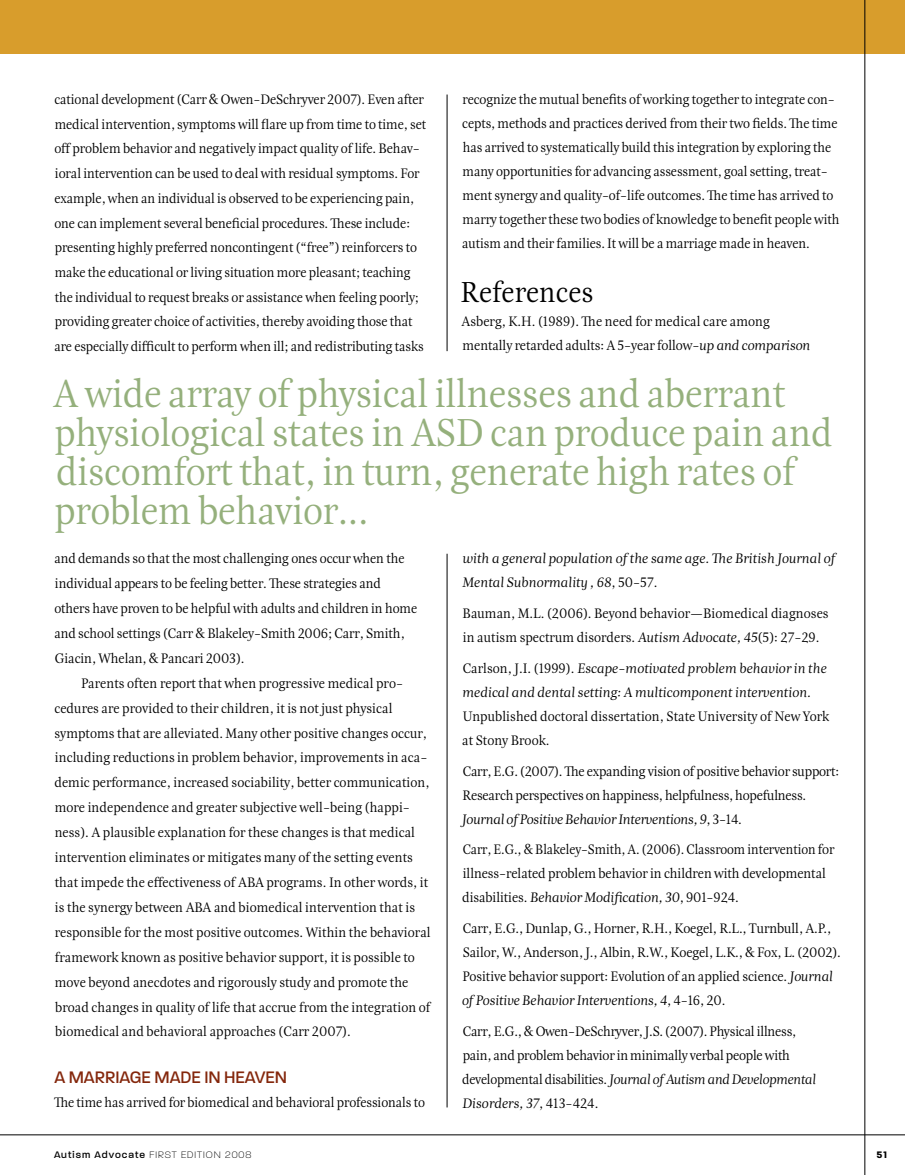
<style>
.page{position:relative;width:905px;height:1175px;background:#fff}
.page>*{position:absolute;margin:0;border:0;box-sizing:border-box;transform-origin:0 0}
.t1{font:40.5px/39px "Esta Pro";letter-spacing:-.01em;color:#95b07c;scale:.95 1}
.t2{font:30px "Esta Pro";color:#000;scale:.95 1}
.t3{font:500 22.5px "Paralucent";color:#84270c;scale:.95 1}
.t4{font:14.25px/24.9px "Esta Pro";letter-spacing:-.01em;color:#000;scale:.95 1}
.t5{font:14.25px/24.8px "Esta Pro";letter-spacing:-.01em;color:#000;scale:.94 1}
.t6{font:italic 14.25px/24px "Esta Pro";color:#000;scale:.95 1}
.t7{font:14.25px/24px "Esta Pro";letter-spacing:-.01em;color:#000;scale:.92 1}
.t8{font:200 12.75px "Paralucent";letter-spacing:.08em;color:#000}
.t9{font:700 12.75px "Paralucent";color:#000}
.s1{font-style:italic}
.s2{font-style:normal}
.s3{font-weight:500}
</style>
<div class="page">
<hr style="left:446px;top:94px;width:1px;height:257px;background:#000">
<hr style="left:446px;top:554px;width:1px;height:553px;background:#000">
<div style="left:0;top:0;width:904px;height:54px;background:#d89d2c"></div>
<hr style="left:864px;top:0;width:1px;height:1174px;background:#000">
<hr style="left:0;top:1134px;width:904px;height:1px;background:#000">
<p class="t5" style="left:54px;top:87px;width:397px">cational development (Carr &amp; Owen-DeSchryver 2007). Even after medical intervention, symptoms will flare up from time to time, set off problem behavior and negatively impact quality of life. Behav&shy;ioral intervention can be used to deal with residual symptoms. For example, when an individual is observed to be experiencing pain, one can implement several beneficial procedures. These include: presenting highly preferred noncontingent (“free”) reinforcers to make the educational or living situation more pleasant; teaching the individual to request breaks or assistance when feeling poorly; providing greater choice of activities, thereby avoiding those that are especially difficult to perform when ill; and redistributing tasks</p>
<p class="t5" style="left:462px;top:88px;width:403px;line-height:24px">recognize the mutual benefits of working together to integrate con&shy;cepts, methods and practices derived from their two fields. The time has arrived to systematically build this integration by exploring the many opportunities for advancing assessment, goal setting, treat&shy;ment synergy and quality-of-life outcomes. The time has arrived to marry together these two bodies of knowledge to benefit people with autism and their families. It will be a marriage made in heaven.</p>
<h2 class="t2" style="left:460px;top:273px;width:142px">References</h2>
<p class="t4" style="left:461px;top:310px;width:368px;line-height:24px">Asberg, K.H. (1989). The need for medical care among mentally retarded adults: A 5-year follow-<span class="s1">up and comparison</span></p>
<h1 class="t1" style="left:53px;top:375px;width:822px">A wide array of physical illnesses and aberrant physiological states in ASD can produce pain and discomfort that, in turn, generate high rates of problem behavior...</h1>
<p class="t5" style="left:54px;top:546px;width:387px">and demands so that the most challenging ones occur when the individual appears to be feeling better. These strategies and others have proven to be helpful with adults and children in home and school settings (Carr &amp; Blakeley-Smith 2006; Carr, Smith, Giacin, Whelan, &amp; Pancari 2003).</p>
<p class="t4" style="left:54px;top:671px;width:397px;text-indent:27px">Parents often report that when progressive medical pro&shy;cedures are provided to their children, it is not just physical symptoms that are alleviated. Many other positive changes occur, including reductions in problem behavior, improvements in aca&shy;demic performance, increased sociability, better communication, more independence and greater subjective well-being (happi&shy;ness). A plausible explanation for these changes is that medical intervention eliminates or mitigates many of the setting events that impede the effectiveness of ABA programs. In other words, it is the synergy between ABA and biomedical intervention that is responsible for the most positive outcomes. Within the behavioral framework known as positive behavior support, it is possible to move beyond anecdotes and rigorously study and promote the broad changes in quality of life that accrue from the integration of biomedical and behavioral approaches (Carr 2007).</p>
<h3 class="t3" style="left:54px;top:1064px;width:42px">A Marria</h3>
<h3 class="t3" style="left:130px;top:1064px;width:167px">ge Made in Heaven</h3>
<p class="t5" style="left:54px;top:1090px;width:396px">The time has arrived for biomedical and behavioral professionals to</p>
<p class="t6" style="left:462px;top:547px;width:394px">with a general population of the same age. The British Journal of<br>Mental Subnormality , 68<span class="s2">, 50-57.</span></p>
<p class="t4" style="left:462px;top:602px;width:387px;line-height:24px">Bauman, M.L. (2006). Beyond behavior—Biomedical diagnoses in autism spectrum disorders. <span class="s1">Autism Advocate, 45</span>(5): 27-29.</p>
<p class="t6" style="left:462px;top:656px;width:385px"><span class="s2">Carlson, J.I. (1999).</span> Escape-motivated problem behavior in the medical and dental setting: A multicomponent intervention.</p>
<p class="t4" style="left:462px;top:704px;width:388px;line-height:24px">Unpublished doctoral dissertation, State University of New York at Stony Brook.</p>
<p class="t4" style="left:462px;top:759px;width:398px;line-height:24px">Carr, E.G. (2007). The expanding vision of positive behavior support:<br>Research perspectives on happiness, helpfulness, hopefulness.<br><span class="s1">Journal of Positive Behavior Interventions, 9</span>, 3-14.</p>
<p class="t7" style="left:462px;top:838px;width:406px">Carr, E.G., &amp; Blakeley-Smith, A. (2006). Classroom intervention for illness-related problem behavior in children with developmental disabilities. <span class="s1">Behavior Modification, 30</span>, 901-924.</p>
<p class="t4" style="left:461px;top:917px;width:401px;line-height:24px">Carr, E.G., Dunlap, G., Horner, R.H., Koegel, R.L., Turnbull, A.P., Sailor, W., Anderson, J., Albin, R.W., Koegel, L.K., &amp; Fox, L. (2002).<br>Positive behavior support: Evolution of an applied science. <span class="s1">Journal of Positive Behavior Interventions, 4</span>, 4-16, 20.</p>
<p class="t4" style="left:462px;top:1019px;width:374px;line-height:24px">Carr, E.G., &amp; Owen-DeSchryver, J.S. (2007). Physical illness, pain, and problem behavior in minimally verbal people with developmental disabilities. <span class="s1">Journal ofAutism and Developmental Disorders, 37</span>, 413-424.</p>
<p class="t8" style="left:54px;top:1147px;width:199px"><span class="s3">Autism Advocate</span> FIRST EDITION 2008</p>
<p class="t9" style="left:876px;top:1147px;width:12px">51</p>
</div>
